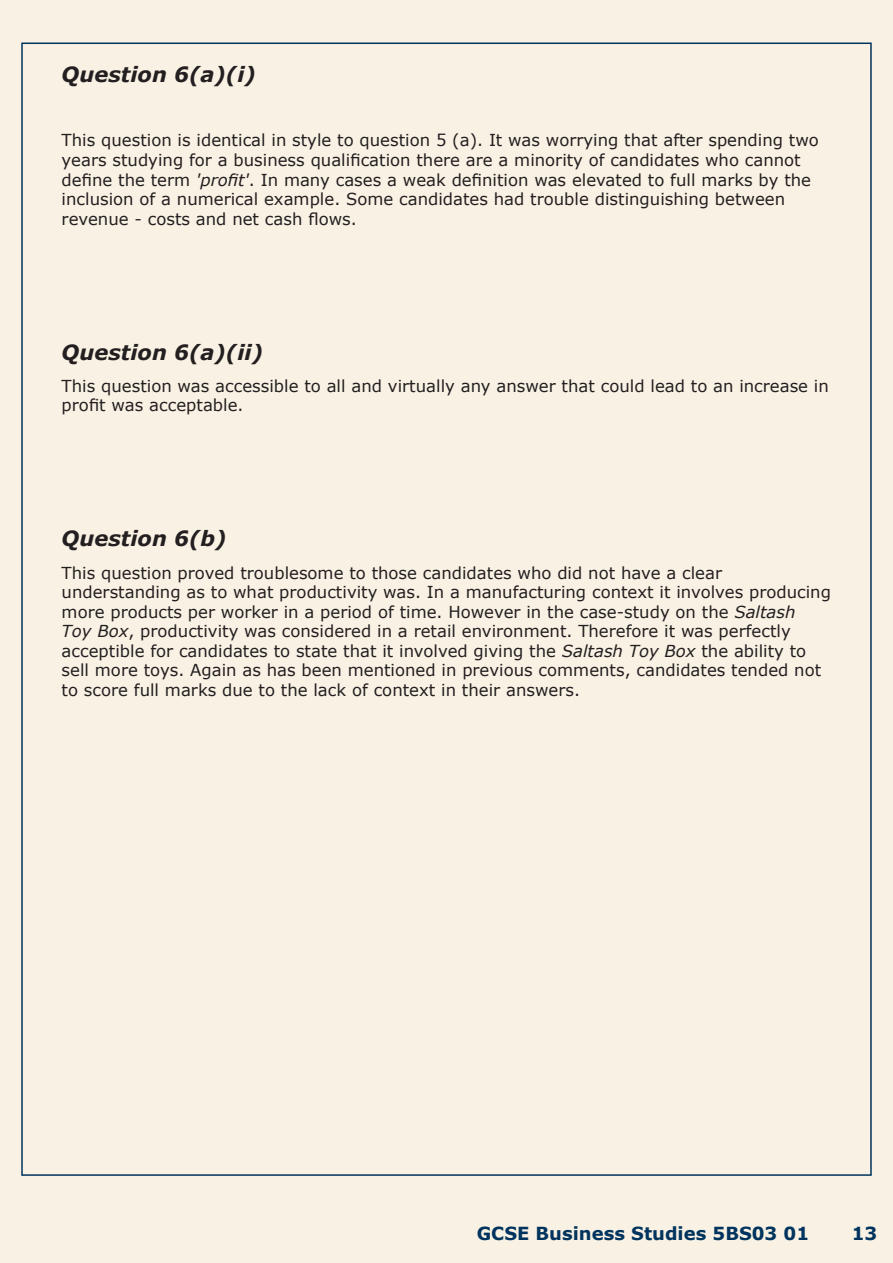
<style>
.page{position:relative;width:893px;height:1263px;background:#f9f2e4}
.page>*{position:absolute;margin:0;border:0;box-sizing:border-box;transform-origin:0 0}
.t1{font:italic 700 21px "Verdana";color:#231f20}
.t2{font:700 18px "Verdana";color:#00345e}
.t3{font:16.5px/19.5px "Verdana";color:#231f20}
.s1{font-style:italic}
</style>
<div class="page">
<p class="t1" style="left:62px;top:61px;width:196px">Question 6(a)(i)</p>
<p class="t3" style="left:62px;top:130px;width:759px">This question is identical in style to question 5 (a). It was worrying that after spending two years studying for a business qualification there are a minority of candidates who cannot define the term <span class="s1">'profit'</span>. In many cases a weak definition was elevated to full marks by the inclusion of a numerical example. Some candidates had trouble distinguishing between revenue - costs and net cash flows.</p>
<p class="t1" style="left:62px;top:339px;width:203px">Question 6(a)(ii)</p>
<p class="t3" style="left:62px;top:375px;width:769px">This question was accessible to all and virtually any answer that could lead to an increase in profit was acceptable.</p>
<p class="t1" style="left:62px;top:525px;width:166px">Question 6(b)</p>
<p class="t3" style="left:62px;top:562px;width:771px">This question proved troublesome to those candidates who did not have a clear understanding as to what productivity was. In a manufacturing context it involves producing more products per worker in a period of time. However in the case-study on the <span class="s1">Saltash<br>Toy Box</span>, productivity was considered in a retail environment. Therefore it was perfectly acceptible for candidates to state that it involved giving the <span class="s1">Saltash Toy Box</span> the ability to sell more toys. Again as has been mentioned in previous comments, candidates tended not to score full marks due to the lack of context in their answers.</p>
<p class="t2" style="left:477px;top:1222px;width:334px">GCSE Business Studies 5BS03 01</p>
<p class="t2" style="left:852px;top:1222px;width:27px">13</p>
</div>
